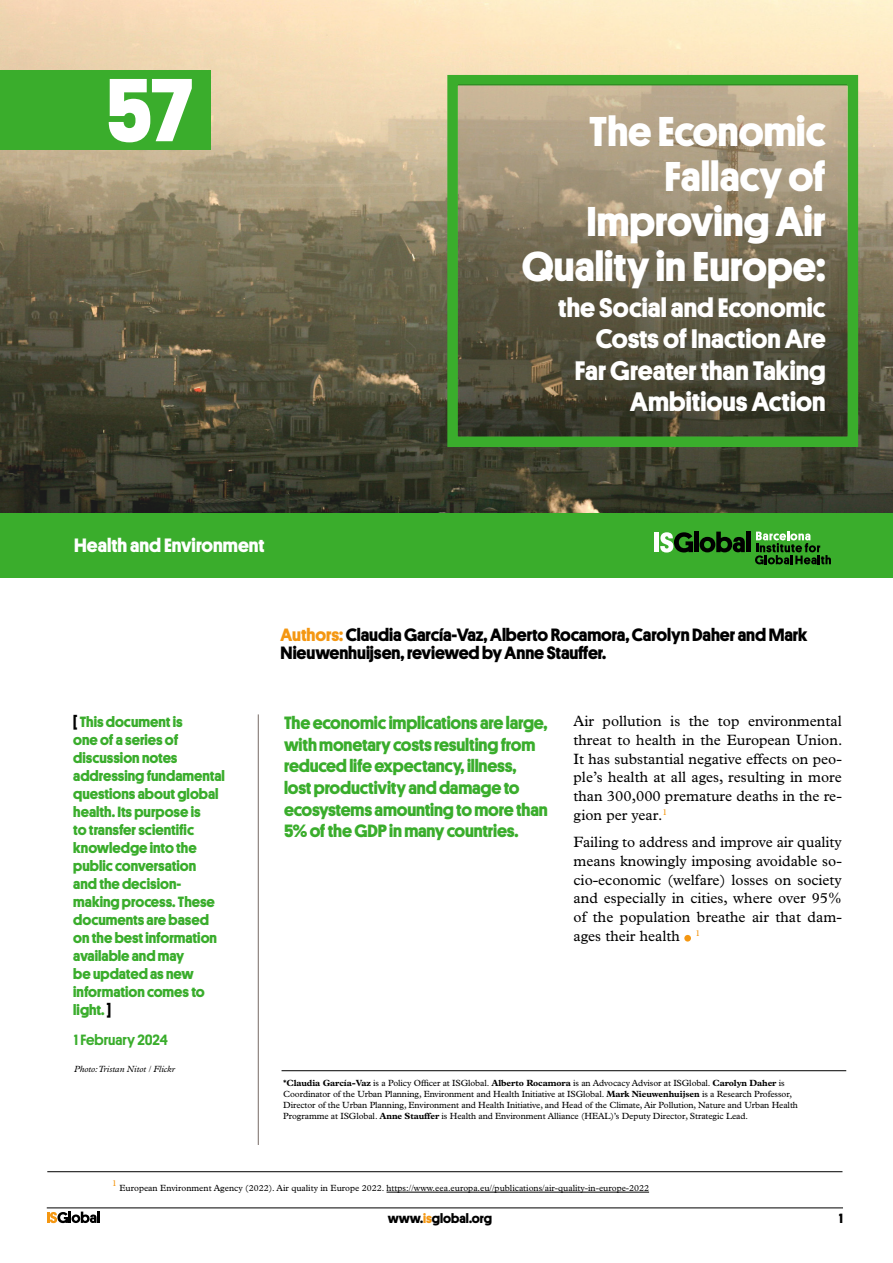
<style>
.page{position:relative;width:893px;height:1263px;background:#fff}
.page>*{position:absolute;margin:0;border:0;box-sizing:border-box;transform-origin:0 0}
.t1{font:700 90px "Platform";color:#fff}
.text_base{font:54px "Plantin";color:#f49712}
.t2{font:700 42px/45px "Platform";color:#fff;text-align:right}
.t3{font:700 27px/31.5px "Platform";color:#fff;text-align:right}
.t4{font:700 19.5px "Platform";color:#fff}
.t5{font:700 18px/21.6px "Platform";letter-spacing:-.01em;color:#3aad2c}
.t6{font:700 18px/18px "Platform";letter-spacing:-.005em;color:#000}
.text_base-2{font:15px/18.8px "Plantin";color:#000;text-align:justify}
.t7{font:700 15px/18px "Platform";color:#3aad2c}
.t8{font:500 15px "Platform";color:#3aad2c}
.t9{font:700 13.5px "Platform";color:#000}
.leyendas{font:9px/11.2px "Plantin";letter-spacing:-.01em;color:#000}
.t10{font:italic 9px "Plantin";color:#000}
.text_base-3{font:8.7px "Plantin";color:#f49712}
.leyendas-2{font:8.7px "Plantin";color:#f49712}
.s1{color:#000}
.s2{color:#f49712}
.s3{font-family:"Platform"}
.s4{font-weight:700}
</style>
<div class="page">
<svg style="left:47px;top:1211px;width:53px;height:12px"></svg>
<hr style="left:47px;top:1207px;width:796px;height:1px;background:#000">
<img style="left:0;top:0;width:893px;height:514px">
<div style="left:0;top:514px;width:893px;height:64px;background:#3aad2c"></div>
<div style="left:0;top:70px;width:211px;height:80px;background:#3aad2c"></div>
<hr style="left:258px;top:714px;width:1px;height:431px;background:#867b77">
<div style="left:447px;top:75px;width:411px;height:372px;border:10px solid #3aad2c"></div>
<svg style="left:458px;top:84px;width:389px;height:351px;background:#7a715a"></svg>
<hr style="left:655px;top:533px;width:4px;height:19px;background:#fff">
<div style="left:694px;top:532px;width:5px;height:20px;background:#000"></div>
<svg style="left:699px;top:532px;width:46px;height:20px"></svg>
<div style="left:746px;top:532px;width:5px;height:20px;background:#000"></div>
<svg style="left:660px;top:532px;width:33px;height:20px"></svg>
<svg style="left:755px;top:531px;width:76px;height:33px"></svg>
<hr style="left:387px;top:1192px;width:262px;height:1px;background:#000">
<hr style="left:47px;top:1171px;width:795px;height:1px;background:#000">
<hr style="left:282px;top:1070px;width:564px;height:1px;background:#000">
<p class="t1" style="left:106px;top:44px;width:90px">57</p>
<p class="t2" style="left:522px;top:106px;width:305px">The Economic<br>Fallacy of<br>Improving Air<br>Quality in Europe:</p>
<p class="t3" style="left:558px;top:290px;width:269px">the Social and Economic<br>Costs of Inaction Are<br>Far Greater than Taking<br>Ambitious Action</p>
<p class="t4" style="left:74px;top:531px;width:192px">Health and Environment</p>
<p class="t7" style="left:73px;top:712px;width:153px"><span class="s1">[</span> This document is<br>one of a series of discussion notes addressing fundamental questions about global health. Its purpose is<br>to transfer scientific knowledge into the public conversation<br>and the decision&shy;making process. These documents are based on the best information available and may<br>be updated as new information comes to light. <span class="s1">]</span></p>
<p class="t8" style="left:74px;top:1029px;width:95px">1 February 2024</p>
<p class="t10" style="left:74px;top:1064px;width:102px">Photo: Tristan Nitot / Flickr</p>
<p class="t6" style="left:281px;top:625px;width:528px"><span class="s2">Authors:</span> Claudia García-Vaz, Alberto Rocamora, Carolyn Daher and Mark<br>Nieuwenhuijsen, reviewed by Anne Stauffer.</p>
<p class="t5" style="left:284px;top:711px;width:265px">The economic implications are large, with monetary costs resulting from reduced life expectancy, illness, lost productivity and damage to ecosystems amounting to more than 5% of the GDP in many countries.</p>
<p class="text_base-2" style="left:574px;top:712px;width:270px">Air pollution is the top environmental threat to health in the European Union.<br>It has substantial negative effects on peo&shy;ple’s health at all ages, resulting in more than 300,000 premature deaths in the re&shy;gion per year.<sup>1</sup></p>
<p class="text_base-2" style="left:574px;top:833px;width:270px">Failing to address and improve air quality means knowingly imposing avoidable so&shy;cio-economic (welfare) losses on society and especially in cities, where over 95% of the population breathe air that dam&shy;ages their health</p>
<p class="text_base-3" style="left:696px;top:928px;width:6px">1</p>
<p class="text_base" style="left:680px;top:892px;width:17px">.</p>
<p class="leyendas" style="left:283px;top:1077px;width:516px"><span class="s3">*</span><span class="s4">Claudia García-Vaz</span> is a Policy Officer at ISGlobal. <span class="s4">Alberto Rocamora</span> is an Advocacy Advisor at ISGlobal. <span class="s4">Carolyn Daher</span> is Coordinator of the Urban Planning, Environment and Health Initiative at ISGlobal. <span class="s4">Mark Nieuwenhuijsen</span> is a Research Professor, Director of the Urban Planning, Environment and Health Initiative, and Head of the Climate, Air Pollution, Nature and Urban Health Programme at ISGlobal. <span class="s4">Anne Stauffer</span> is Health and Environment Alliance (HEAL)’s Deputy Director, Strategic Lead.</p>
<p class="leyendas-2" style="left:112px;top:1178px;width:6px">1</p>
<p class="leyendas" style="left:120px;top:1182px;width:531px">European Environment Agency (2022). Air quality in Europe 2022. https://www.eea.europa.eu//publications/air-quality-in-europe-2022</p>
<h3 class="t9" style="left:388px;top:1208px;width:106px">www.<span class="s2">is</span>global.org</h3>
<h3 class="t9" style="left:839px;top:1208px;width:5px">1</h3>
</div>
